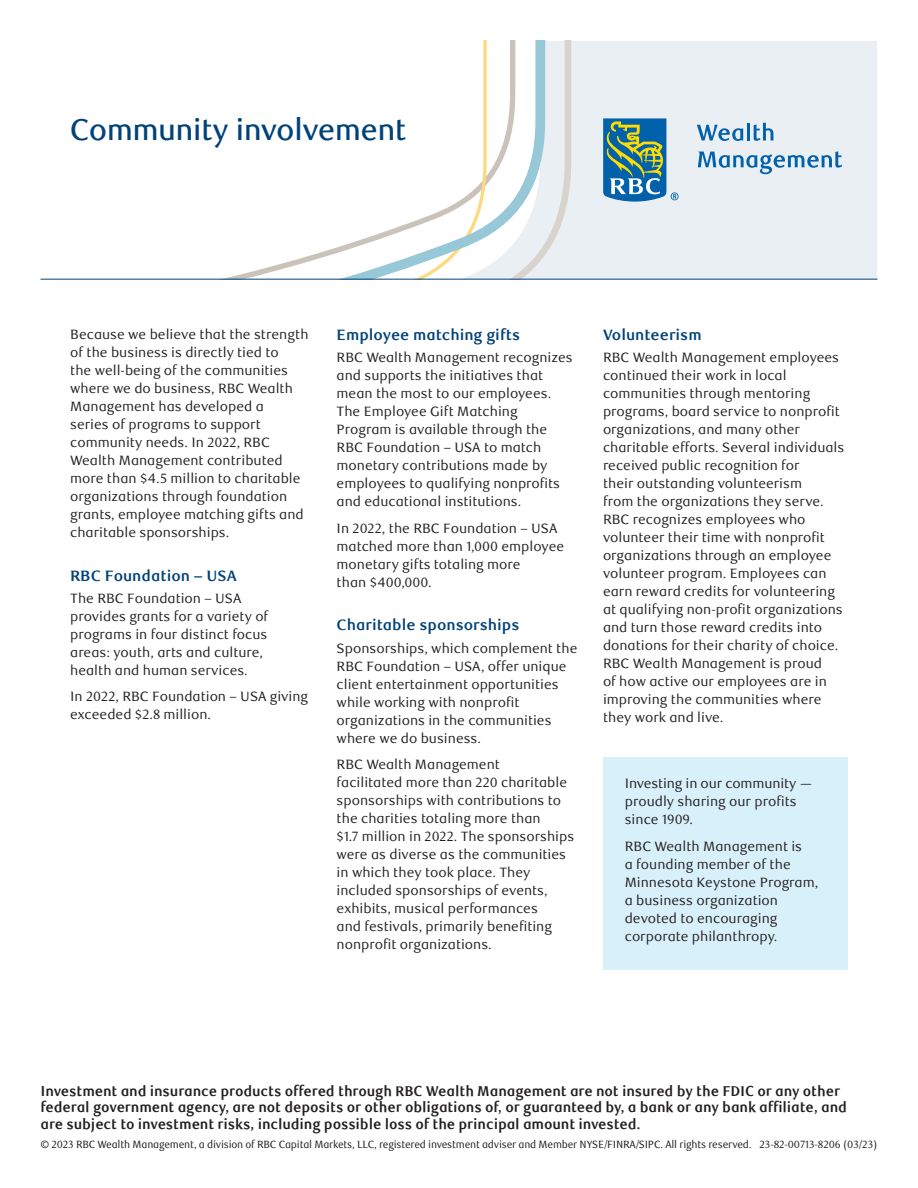
<style>
.page{position:relative;width:918px;height:1188px;background:#fff}
.page>*{position:absolute;margin:0;border:0;box-sizing:border-box;transform-origin:0 0}
.t1{font:500 30px "RBC Display";color:#004279}
.t2{font:700 15px "RBC Text";color:#004279}
.t3{font:700 14.25px/16.5px "RBC Text Cond";letter-spacing:-.01em;color:#231f20}
.t4{font:13.5px/18px "RBC Text";color:#231f20}
.t5{font:10.5px "RBC Text Cond";letter-spacing:-.02em;color:#231f20}
</style>
<div class="page">
<div style="left:603px;top:757px;width:245px;height:213px;background:#d8f0fa"></div>
<div style="left:571px;top:41px;width:306px;height:238px;background:#e9eff3"></div>
<svg style="left:545px;top:41px;width:26px;height:238px;background:#e4e8ea"></svg>
<svg style="left:40px;top:41px;width:505px;height:238px"></svg>
<svg style="left:603px;top:118px;width:76px;height:84px;background:#6197a3"></svg>
<svg style="left:697px;top:125px;width:46px;height:16px"></svg>
<hr style="left:747px;top:123px;width:3px;height:18px;background:#0161aa">
<svg style="left:754px;top:123px;width:19px;height:18px"></svg>
<svg style="left:698px;top:151px;width:144px;height:23px;background:#a8c7de"></svg>
<hr style="left:40px;top:279px;width:838px;height:1px;background:#004279">
<h1 class="t1" style="left:70px;top:113px;width:337px">Community involvement</h1>
<p class="t4" style="left:70px;top:326px;width:240px">Because we believe that the strength of the business is directly tied to<br>the well-being of the communities where we do business, RBC Wealth<br>Management has developed a<br>series of programs to support community needs. In 2022, RBC<br>Wealth Management contributed more than $4.5 million to charitable organizations through foundation grants, employee matching gifts and charitable sponsorships.</p>
<p class="t2" style="left:70px;top:567px;width:168px">RBC Foundation – USA</p>
<p class="t4" style="left:70px;top:590px;width:200px">The RBC Foundation – USA provides grants for a variety of programs in four distinct focus areas: youth, arts and culture, health and human services.</p>
<p class="t4" style="left:70px;top:688px;width:239px">In 2022, RBC Foundation – USA giving exceeded $2.8 million.</p>
<p class="t2" style="left:337px;top:326px;width:185px">Employee matching gifts</p>
<p class="t4" style="left:337px;top:349px;width:238px">RBC Wealth Management recognizes and supports the initiatives that mean the most to our employees.<br>The Employee Gift Matching<br>Program is available through the<br>RBC Foundation – USA to match monetary contributions made by employees to qualifying nonprofits and educational institutions.</p>
<p class="t4" style="left:337px;top:520px;width:229px">In 2022, the RBC Foundation – USA matched more than 1,000 employee monetary gifts totaling more<br>than $400,000.</p>
<p class="t2" style="left:337px;top:616px;width:184px">Charitable sponsorships</p>
<p class="t4" style="left:337px;top:639px;width:242px">Sponsorships, which complement the<br>RBC Foundation – USA, offer unique client entertainment opportunities while working with nonprofit organizations in the communities where we do business.</p>
<p class="t4" style="left:337px;top:756px;width:239px">RBC Wealth Management<br>facilitated more than 220 charitable sponsorships with contributions to the charities totaling more than<br>$1.7 million in 2022. The sponsorships were as diverse as the communities in which they took place. They included sponsorships of events, exhibits, musical performances<br>and festivals, primarily benefiting nonprofit organizations.</p>
<p class="t2" style="left:603px;top:326px;width:100px">Volunteerism</p>
<p class="t4" style="left:603px;top:349px;width:243px">RBC Wealth Management employees continued their work in local communities through mentoring programs, board service to nonprofit organizations, and many other charitable efforts. Several individuals received public recognition for<br>their outstanding volunteerism<br>from the organizations they serve.<br>RBC recognizes employees who volunteer their time with nonprofit organizations through an employee volunteer program. Employees can earn reward credits for volunteering at qualifying non-profit organizations and turn those reward credits into donations for their charity of choice.<br>RBC Wealth Management is proud<br>of how active our employees are in improving the communities where they work and live.</p>
<p class="t4" style="left:625px;top:775px;width:189px">Investing in our community — proudly sharing our profits since 1909.</p>
<p class="t4" style="left:625px;top:837px;width:195px">RBC Wealth Management is<br>a founding member of the<br>Minnesota Keystone Program, a business organization devoted to encouraging corporate philanthropy.</p>
<p class="t3" style="left:40px;top:1083px;width:808px">Investment and insurance products offered through RBC Wealth Management are not insured by the FDIC or any other federal government agency, are not deposits or other obligations of, or guaranteed by, a bank or any bank affiliate, and are subject to investment risks, including possible loss of the principal amount invested.</p>
<p class="t5" style="left:40px;top:1138px;width:839px">© 2023 RBC Wealth Management, a division of RBC Capital Markets, LLC, registered investment adviser and Member NYSE/FINRA/SIPC. All rights reserved. 23-82-00713-8206 (03/23)</p>
</div>
